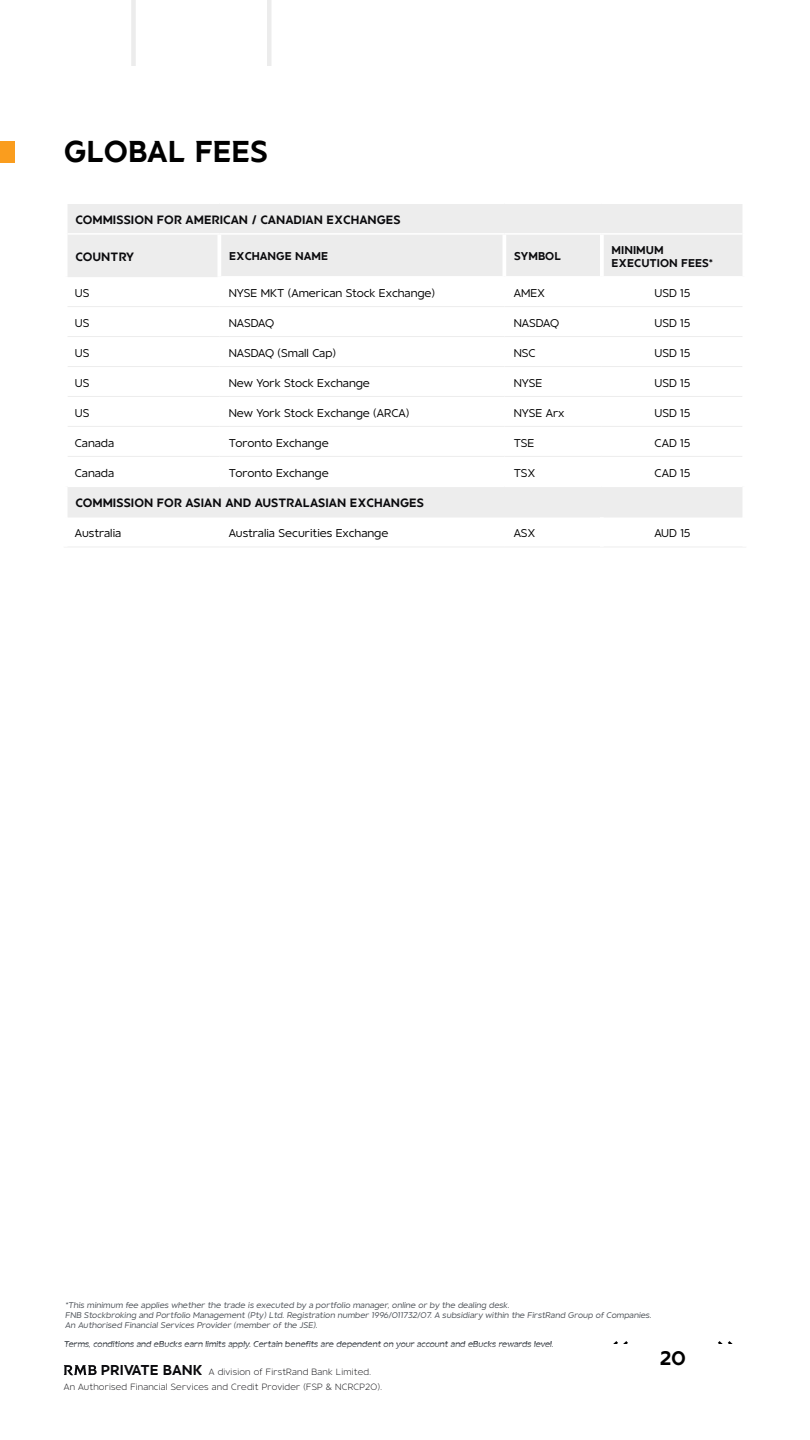
<style>
.page{position:relative;width:810px;height:1440px;background:#fff}
.page>*{position:absolute;margin:0;border:0;box-sizing:border-box;transform-origin:0 0}
.t1{font:30px "RMB Sans Display";color:#000}
.t2{font:19.5px "RMB Sans Display";color:#000}
.t3{font:12px "RMB Sans Display";color:#0a0a0d}
.t4{font:11.25px "RMB Sans";color:#000}
.t5{font:11.25px/12.8px "RMB Sans Display";color:#0a0a0d}
.t6{font:300 9px/14.4px "RMB Sans";letter-spacing:.025em;color:#0a0a0d}
.t7{font:italic 8.25px/9.8px "RMB Sans";color:#4a4f55}
.s1{font-weight:800;font-size:14.25px}
</style>
<div class="page">
<div style="left:0;top:141px;width:14px;height:21px;background:#fa9d1e"></div>
<svg style="left:68px;top:204px;width:674px;height:313px"></svg>
<div style="left:221px;top:235px;width:521px;height:41px;background:#ececec"></div>
<hr style="left:218px;top:337px;width:3px;height:29px;background:#fff">
<hr style="left:502px;top:337px;width:4px;height:29px;background:#fff">
<hr style="left:600px;top:337px;width:4px;height:29px;background:#fff">
<hr style="left:218px;top:277px;width:3px;height:29px;background:#fff">
<hr style="left:502px;top:277px;width:4px;height:29px;background:#fff">
<hr style="left:600px;top:277px;width:4px;height:29px;background:#fff">
<hr style="left:218px;top:307px;width:3px;height:29px;background:#fff">
<hr style="left:502px;top:307px;width:4px;height:29px;background:#fff">
<hr style="left:600px;top:307px;width:4px;height:29px;background:#fff">
<hr style="left:218px;top:367px;width:3px;height:29px;background:#fff">
<hr style="left:502px;top:367px;width:4px;height:29px;background:#fff">
<hr style="left:600px;top:367px;width:4px;height:29px;background:#fff">
<hr style="left:218px;top:397px;width:3px;height:29px;background:#fff">
<hr style="left:502px;top:397px;width:4px;height:29px;background:#fff">
<hr style="left:600px;top:397px;width:4px;height:29px;background:#fff">
<hr style="left:218px;top:427px;width:3px;height:29px;background:#fff">
<hr style="left:502px;top:427px;width:4px;height:29px;background:#fff">
<hr style="left:600px;top:427px;width:4px;height:29px;background:#fff">
<hr style="left:218px;top:457px;width:3px;height:29px;background:#fff">
<hr style="left:502px;top:457px;width:4px;height:29px;background:#fff">
<hr style="left:600px;top:457px;width:4px;height:29px;background:#fff">
<hr style="left:68px;top:517px;width:151px;height:1px;background:#ededed">
<hr style="left:68px;top:366px;width:151px;height:1px;background:#ededed">
<hr style="left:219px;top:366px;width:285px;height:1px;background:#ededed">
<hr style="left:504px;top:366px;width:98px;height:1px;background:#ededed">
<hr style="left:602px;top:366px;width:140px;height:1px;background:#ededed">
<hr style="left:68px;top:396px;width:151px;height:1px;background:#ededed">
<hr style="left:219px;top:396px;width:285px;height:1px;background:#ededed">
<hr style="left:504px;top:396px;width:98px;height:1px;background:#ededed">
<hr style="left:602px;top:396px;width:140px;height:1px;background:#ededed">
<hr style="left:68px;top:426px;width:151px;height:1px;background:#ededed">
<hr style="left:219px;top:426px;width:285px;height:1px;background:#ededed">
<hr style="left:504px;top:426px;width:98px;height:1px;background:#ededed">
<hr style="left:602px;top:426px;width:140px;height:1px;background:#ededed">
<hr style="left:68px;top:456px;width:151px;height:1px;background:#ededed">
<hr style="left:219px;top:456px;width:285px;height:1px;background:#ededed">
<hr style="left:504px;top:456px;width:98px;height:1px;background:#ededed">
<hr style="left:602px;top:456px;width:140px;height:1px;background:#ededed">
<hr style="left:219px;top:517px;width:285px;height:1px;background:#ededed">
<hr style="left:504px;top:517px;width:98px;height:1px;background:#ededed">
<hr style="left:602px;top:517px;width:140px;height:1px;background:#ededed">
<hr style="left:64px;top:547px;width:155px;height:1px;background:#ededed">
<hr style="left:219px;top:547px;width:285px;height:1px;background:#ededed">
<hr style="left:504px;top:547px;width:98px;height:1px;background:#ededed">
<hr style="left:602px;top:547px;width:144px;height:1px;background:#ededed">
<hr style="left:68px;top:486px;width:151px;height:1px;background:#fff">
<hr style="left:219px;top:486px;width:285px;height:1px;background:#fff">
<hr style="left:504px;top:486px;width:98px;height:1px;background:#fff">
<hr style="left:602px;top:486px;width:140px;height:1px;background:#fff">
<hr style="left:600px;top:517px;width:4px;height:30px;background:#fff">
<hr style="left:68px;top:233px;width:151px;height:2px;background:#fff">
<hr style="left:68px;top:276px;width:150px;height:1px;background:#ededed">
<hr style="left:219px;top:233px;width:285px;height:2px;background:#fff">
<hr style="left:218px;top:235px;width:3px;height:42px;background:#fff">
<hr style="left:221px;top:276px;width:283px;height:1px;background:#fff">
<hr style="left:504px;top:233px;width:98px;height:2px;background:#fff">
<hr style="left:502px;top:235px;width:4px;height:41px;background:#fff">
<hr style="left:504px;top:276px;width:98px;height:1px;background:#fff">
<hr style="left:602px;top:233px;width:140px;height:2px;background:#fff">
<hr style="left:600px;top:235px;width:4px;height:41px;background:#fff">
<hr style="left:602px;top:276px;width:140px;height:1px;background:#fff">
<hr style="left:68px;top:306px;width:151px;height:1px;background:#ededed">
<hr style="left:219px;top:306px;width:285px;height:1px;background:#ededed">
<hr style="left:504px;top:306px;width:98px;height:1px;background:#ededed">
<hr style="left:602px;top:306px;width:140px;height:1px;background:#ededed">
<hr style="left:68px;top:336px;width:151px;height:1px;background:#ededed">
<hr style="left:219px;top:336px;width:285px;height:1px;background:#ededed">
<hr style="left:504px;top:336px;width:98px;height:1px;background:#ededed">
<hr style="left:602px;top:336px;width:140px;height:1px;background:#ededed">
<svg style="left:718px;top:1341px;width:15px;height:3px"></svg>
<svg style="left:613px;top:1341px;width:15px;height:3px"></svg>
<div style="left:267px;top:0;width:5px;height:66px;background:#ececec"></div>
<div style="left:131px;top:0;width:5px;height:66px;background:#ececec"></div>
<svg style="left:64px;top:1365px;width:33px;height:10px"></svg>
<h1 class="t1" style="left:64px;top:135px;width:206px">GLOBAL FEES</h1>
<h3 class="t3" style="left:75px;top:213px;width:327px">COMMISSION FOR AMERICAN / CANADIAN EXCHANGES</h3>
<h3 class="t3" style="left:75px;top:250px;width:60px">COUNTRY</h3>
<h3 class="t5" style="left:229px;top:250px;width:101px">EXCHANGE NAME</h3>
<h3 class="t5" style="left:514px;top:250px;width:49px">SYMBOL</h3>
<h3 class="t5" style="left:612px;top:244px;width:103px">MINIMUM<br>EXECUTION FEES*</h3>
<h3 class="t4" style="left:75px;top:286px;width:16px">US</h3>
<h3 class="t4" style="left:229px;top:286px;width:208px">NYSE MKT (American Stock Exchange)</h3>
<h3 class="t4" style="left:514px;top:286px;width:33px">AMEX</h3>
<h3 class="t4" style="left:655px;top:286px;width:37px">USD 15</h3>
<h3 class="t4" style="left:75px;top:316px;width:16px">US</h3>
<h3 class="t4" style="left:229px;top:316px;width:47px">NASDAQ</h3>
<h3 class="t4" style="left:514px;top:316px;width:47px">NASDAQ</h3>
<h3 class="t4" style="left:655px;top:316px;width:37px">USD 15</h3>
<h3 class="t4" style="left:75px;top:346px;width:16px">US</h3>
<h3 class="t4" style="left:229px;top:346px;width:109px">NASDAQ (Small Cap)</h3>
<h3 class="t4" style="left:514px;top:346px;width:23px">NSC</h3>
<h3 class="t4" style="left:655px;top:346px;width:37px">USD 15</h3>
<h3 class="t4" style="left:75px;top:376px;width:16px">US</h3>
<h3 class="t4" style="left:229px;top:376px;width:143px">New York Stock Exchange</h3>
<h3 class="t4" style="left:514px;top:376px;width:30px">NYSE</h3>
<h3 class="t4" style="left:655px;top:376px;width:37px">USD 15</h3>
<h3 class="t4" style="left:75px;top:406px;width:16px">US</h3>
<h3 class="t4" style="left:229px;top:406px;width:182px">New York Stock Exchange (ARCA)</h3>
<h3 class="t4" style="left:514px;top:406px;width:52px">NYSE Arx</h3>
<h3 class="t4" style="left:655px;top:406px;width:37px">USD 15</h3>
<h3 class="t4" style="left:75px;top:436px;width:41px">Canada</h3>
<h3 class="t4" style="left:229px;top:436px;width:102px">Toronto Exchange</h3>
<h3 class="t4" style="left:514px;top:436px;width:22px">TSE</h3>
<h3 class="t4" style="left:655px;top:436px;width:37px">CAD 15</h3>
<h3 class="t4" style="left:75px;top:466px;width:41px">Canada</h3>
<h3 class="t4" style="left:229px;top:466px;width:102px">Toronto Exchange</h3>
<h3 class="t4" style="left:514px;top:466px;width:23px">TSX</h3>
<h3 class="t4" style="left:655px;top:466px;width:37px">CAD 15</h3>
<h3 class="t3" style="left:75px;top:496px;width:350px">COMMISSION FOR ASIAN AND AUSTRALASIAN EXCHANGES</h3>
<h3 class="t4" style="left:75px;top:527px;width:48px">Australia</h3>
<h3 class="t4" style="left:229px;top:527px;width:161px">Australia Securities Exchange</h3>
<h3 class="t4" style="left:514px;top:527px;width:23px">ASX</h3>
<h3 class="t4" style="left:654px;top:527px;width:38px">AUD 15</h3>
<p class="t7" style="left:65px;top:1300px;width:446px">*This minimum fee applies whether the trade is executed by a portfolio manager, online or by the dealing desk.</p>
<p class="t7" style="left:65px;top:1310px;width:588px">FNB Stockbroking and Portfolio Management (Pty) Ltd. Registration number 1996/011732/07. A subsidiary within the FirstRand Group of Companies.<br>An Authorised Financial Services Provider (member of the JSE).</p>
<p class="t7" style="left:64px;top:1340px;width:491px">Terms, conditions and eBucks earn limits apply. Certain benefits are dependent on your account and eBucks rewards level.</p>
<p class="t6" style="left:64px;top:1365px;width:320px;text-indent:37px"><span class="s1">PRIVATE BANK</span> A division of FirstRand Bank Limited.<br>An Authorised Financial Services and Credit Provider (FSP &amp; NCRCP20).</p>
<h2 class="t2" style="left:660px;top:1346px;width:28px">20</h2>
<h2 class="t2" style="left:673px;top:1346px;width:12px">7</h2>
</div>
